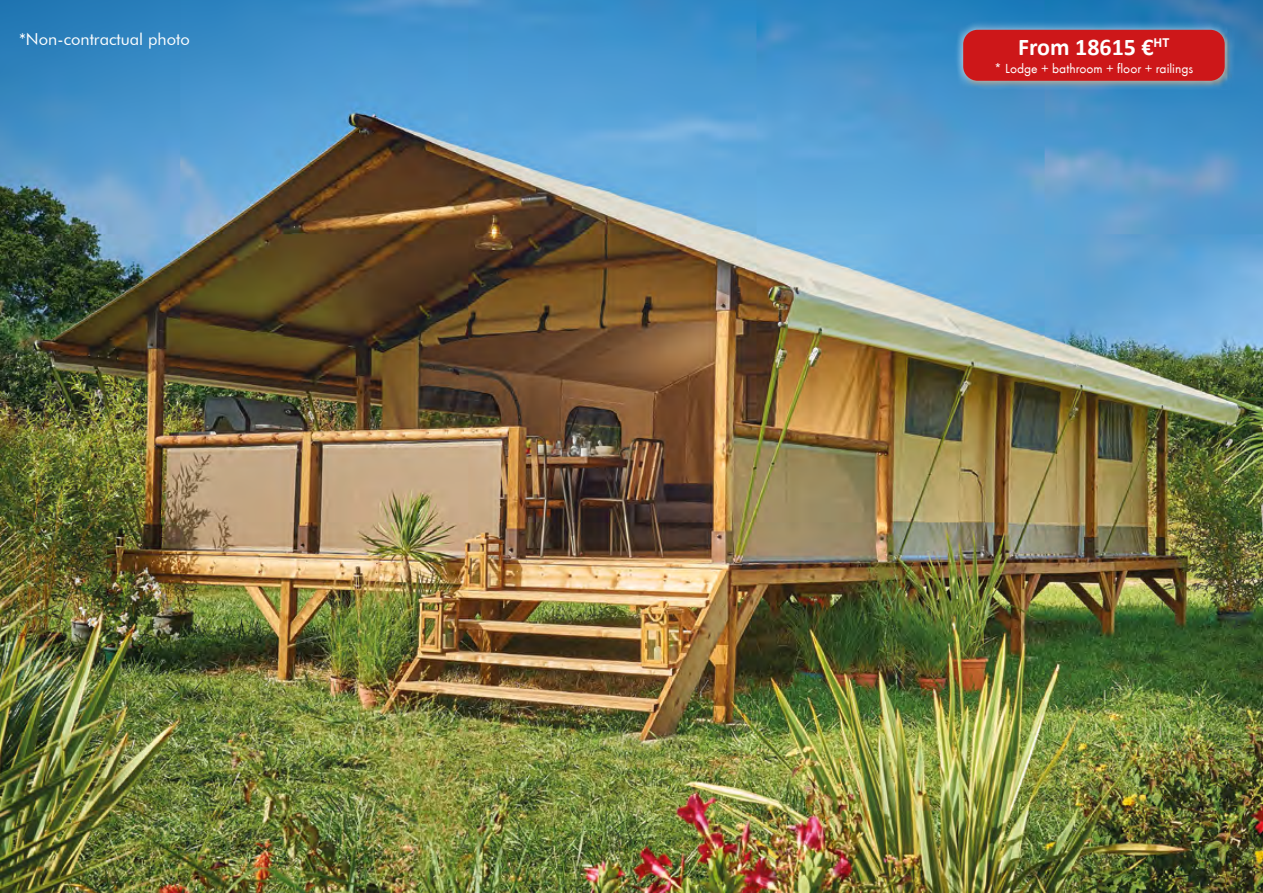
<style>
.page{position:relative;width:1263px;height:893px;background:#fff}
.page>*{position:absolute;margin:0;border:0;box-sizing:border-box;transform-origin:0 0}
.t1{font:700 24px "Calibri";color:#fff}
.t2{font:16.5px "Futura BT";color:#fff}
.t3{font:13.5px "Futura T";color:#fff}
</style>
<div class="page">
<img style="left:0;top:0;width:1263px;height:893px">
<img style="left:1237px;top:40px;width:26px;height:502px">
<div style="left:953px;top:21px;width:281px;height:69px;background:#fff;opacity:.75"></div>
<div style="left:963px;top:30px;width:262px;height:51px;background:#cd1719;border-radius:14px"></div>
<p class="t2" style="left:19px;top:29px;width:172px">*Non-contractual photo</p>
<h1 class="t1" style="left:1018px;top:30px;width:153px">From 18615 €<sup>HT</sup></h1>
<p class="t3" style="left:994px;top:61px;width:201px">* Lodge + bathroom + floor + railings</p>
</div>
